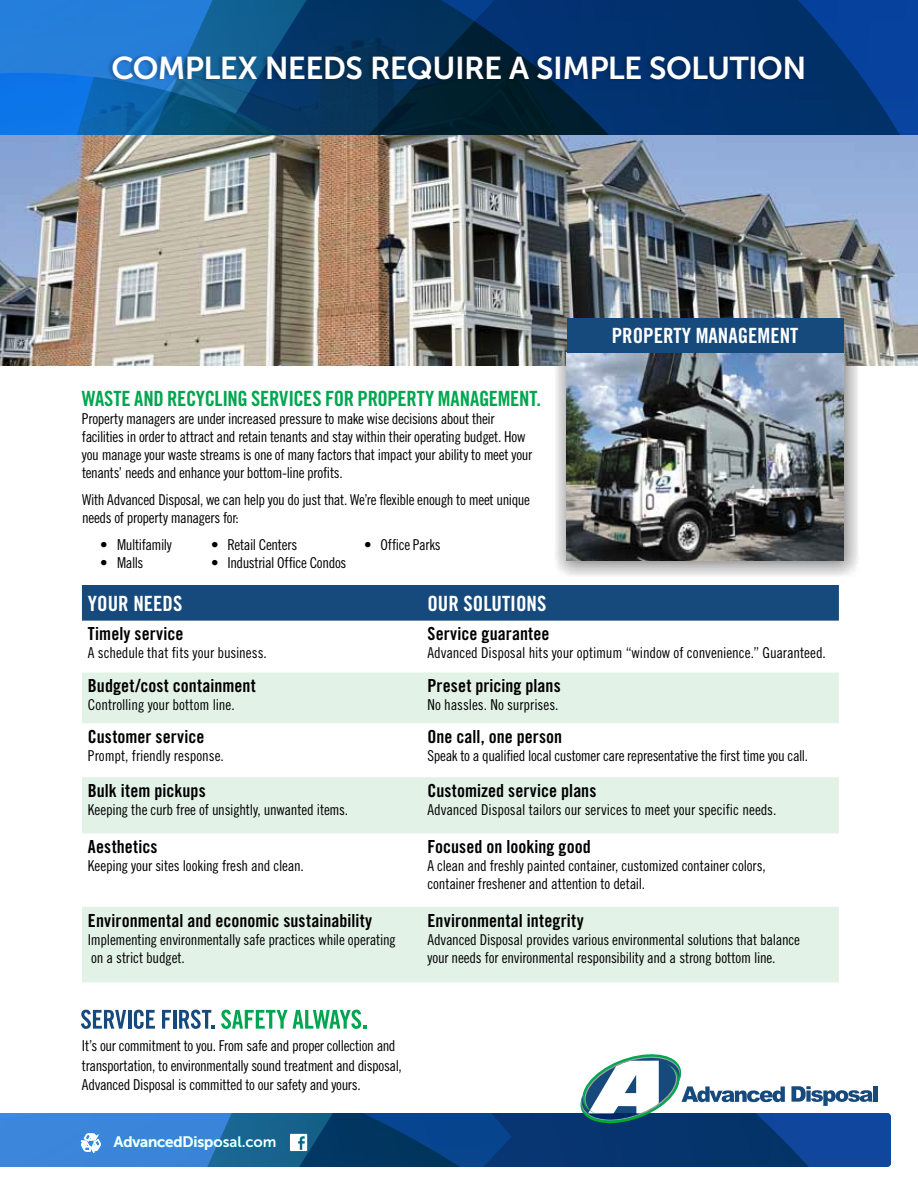
<style>
.page{position:relative;width:918px;height:1188px;background:#fff}
.page>*{position:absolute;margin:0;border:0;box-sizing:border-box;transform-origin:0 0}
.t1{font:31.5px "Museo Sans 700";letter-spacing:-.02em;color:#fff}
.t2{font:21px "Trade Gothic Bold Cond Twenty";letter-spacing:-.015em;color:#00a64f}
.t3{font:21px "Trade Gothic Bold Cond Twenty";color:#fff}
.t4{font:18px "Trade Gothic Bold Cond Twenty";letter-spacing:.005em;color:#000}
.t5{font:15px/18px "Trade Gothic Cond Eighteen";letter-spacing:-.02em;color:#000}
.t6{font:15px "Trade Gothic Cond Eighteen";color:#000}
.t7{font:15px "Museo Sans 700";letter-spacing:-.005em;color:#fff}
</style>
<div class="page">
<svg style="left:81px;top:1010px;width:45px;height:19px"></svg>
<hr style="left:128px;top:1010px;width:3px;height:19px;background:#164a7d">
<svg style="left:134px;top:1010px;width:21px;height:19px"></svg>
<svg style="left:162px;top:1010px;width:9px;height:19px"></svg>
<hr style="left:173px;top:1010px;width:3px;height:19px;background:#164a7d">
<svg style="left:179px;top:1010px;width:36px;height:19px"></svg>
<svg style="left:221px;top:1010px;width:145px;height:19px"></svg>
<img style="left:0;top:135px;width:918px;height:230px">
<div style="left:82px;top:585px;width:757px;height:36px;background:#164a7d"></div>
<svg style="left:82px;top:672px;width:757px;height:310px;fill:#e3f2e7"></svg>
<svg style="left:554px;top:340px;width:306px;height:236px"></svg>
<img style="left:567px;top:352px;width:276px;height:209px">
<div style="left:567px;top:318px;width:276px;height:34px;background:#164a7d"></div>
<svg style="left:791px;top:1086px;width:82px;height:20px"></svg>
<div style="left:873px;top:1086px;width:5px;height:16px;background:#174a7c"></div>
<svg style="left:784px;top:0;width:134px;height:135px;background:#033983"></svg>
<svg style="left:547px;top:0;width:237px;height:135px;background:#023069"></svg>
<svg style="left:512px;top:0;width:35px;height:135px;background:#01274d"></svg>
<svg style="left:0;top:0;width:512px;height:135px;background:#0e528e"></svg>
<div style="left:106px;top:53px;width:697px;height:30px;background:#000;opacity:.25"></div>
<div style="left:785px;top:1113px;width:106px;height:54px;background:#10469d"></div>
<svg style="left:0;top:1054px;width:785px;height:113px"></svg>
<h1 class="t1" style="left:112px;top:51px;width:696px">COMPLEX NEEDS REQUIRE A SIMPLE SOLUTION</h1>
<h2 class="t3" style="left:612px;top:323px;width:188px">PROPERTY MANAGEMENT</h2>
<h2 class="t2" style="left:82px;top:385px;width:461px">WASTE AND RECYCLING SERVICES FOR PROPERTY MANAGEMENT.</h2>
<p class="t5" style="left:82px;top:409px;width:452px">Property managers are under increased pressure to make wise decisions about their facilities in order to attract and retain tenants and stay within their operating budget. How you manage your waste streams is one of many factors that impact your ability to meet your tenants’ needs and enhance your bottom-line profits.</p>
<p class="t5" style="left:82px;top:490px;width:449px">With Advanced Disposal, we can help you do just that. We’re flexible enough to meet unique needs of property managers for:</p>
<p class="t5" style="left:117px;top:535px;width:56px">Multifamily</p>
<p class="t5" style="left:211px;top:535px;width:88px">• Retail Centers</p>
<p class="t5" style="left:364px;top:535px;width:78px">• Office Parks</p>
<p class="t5" style="left:117px;top:553px;width:28px">Malls</p>
<p class="t5" style="left:211px;top:553px;width:137px">• Industrial Office Condos</p>
<p class="t5" style="left:100px;top:535px;width:9px">• •</p>
<h2 class="t3" style="left:88px;top:591px;width:96px">YOUR NEEDS</h2>
<h2 class="t3" style="left:427px;top:591px;width:120px">OUR SOLUTIONS</h2>
<p class="t4" style="left:88px;top:623px;width:97px">Timely service</p>
<p class="t5" style="left:88px;top:644px;width:180px">A schedule that fits your business.</p>
<p class="t4" style="left:427px;top:623px;width:124px">Service guarantee</p>
<p class="t5" style="left:427px;top:644px;width:400px">Advanced Disposal hits your optimum “window of convenience.” Guaranteed.</p>
<p class="t4" style="left:88px;top:675px;width:169px">Budget/cost containment</p>
<p class="t5" style="left:88px;top:696px;width:148px">Controlling your bottom line.</p>
<p class="t4" style="left:427px;top:675px;width:135px">Preset pricing plans</p>
<p class="t6" style="left:427px;top:696px;width:133px">No hassles. No surprises.</p>
<p class="t4" style="left:88px;top:726px;width:118px">Customer service</p>
<p class="t6" style="left:88px;top:747px;width:137px">Prompt, friendly response.</p>
<p class="t4" style="left:427px;top:726px;width:136px">One call, one person</p>
<p class="t5" style="left:427px;top:746px;width:382px">Speak to a qualified local customer care representative the first time you call.</p>
<p class="t4" style="left:88px;top:780px;width:119px">Bulk item pickups</p>
<p class="t5" style="left:88px;top:800px;width:262px">Keeping the curb free of unsightly, unwanted items.</p>
<p class="t4" style="left:427px;top:780px;width:171px">Customized service plans</p>
<p class="t6" style="left:427px;top:801px;width:351px">Advanced Disposal tailors our services to meet your specific needs.</p>
<p class="t4" style="left:88px;top:836px;width:71px">Aesthetics</p>
<p class="t5" style="left:88px;top:857px;width:217px">Keeping your sites looking fresh and clean.</p>
<p class="t4" style="left:427px;top:836px;width:165px">Focused on looking good</p>
<p class="t5" style="left:427px;top:857px;width:340px">A clean and freshly painted container, customized container colors, container freshener and attention to detail.</p>
<p class="t4" style="left:88px;top:909px;width:286px">Environmental and economic sustainability</p>
<p class="t5" style="left:88px;top:930px;width:309px">Implementing environmentally safe practices while operating on a strict budget.</p>
<p class="t4" style="left:427px;top:909px;width:158px">Environmental integrity</p>
<p class="t5" style="left:427px;top:930px;width:374px">Advanced Disposal provides various environmental solutions that balance your needs for environmental responsibility and a strong bottom line.</p>
<p class="t5" style="left:82px;top:1036px;width:321px;line-height:19.5px">It’s our commitment to you. From safe and proper collection and transportation, to environmentally sound treatment and disposal,<br>Advanced Disposal is committed to our safety and yours.</p>
<p class="t7" style="left:114px;top:1134px;width:164px">AdvancedDisposal.com</p>
</div>
